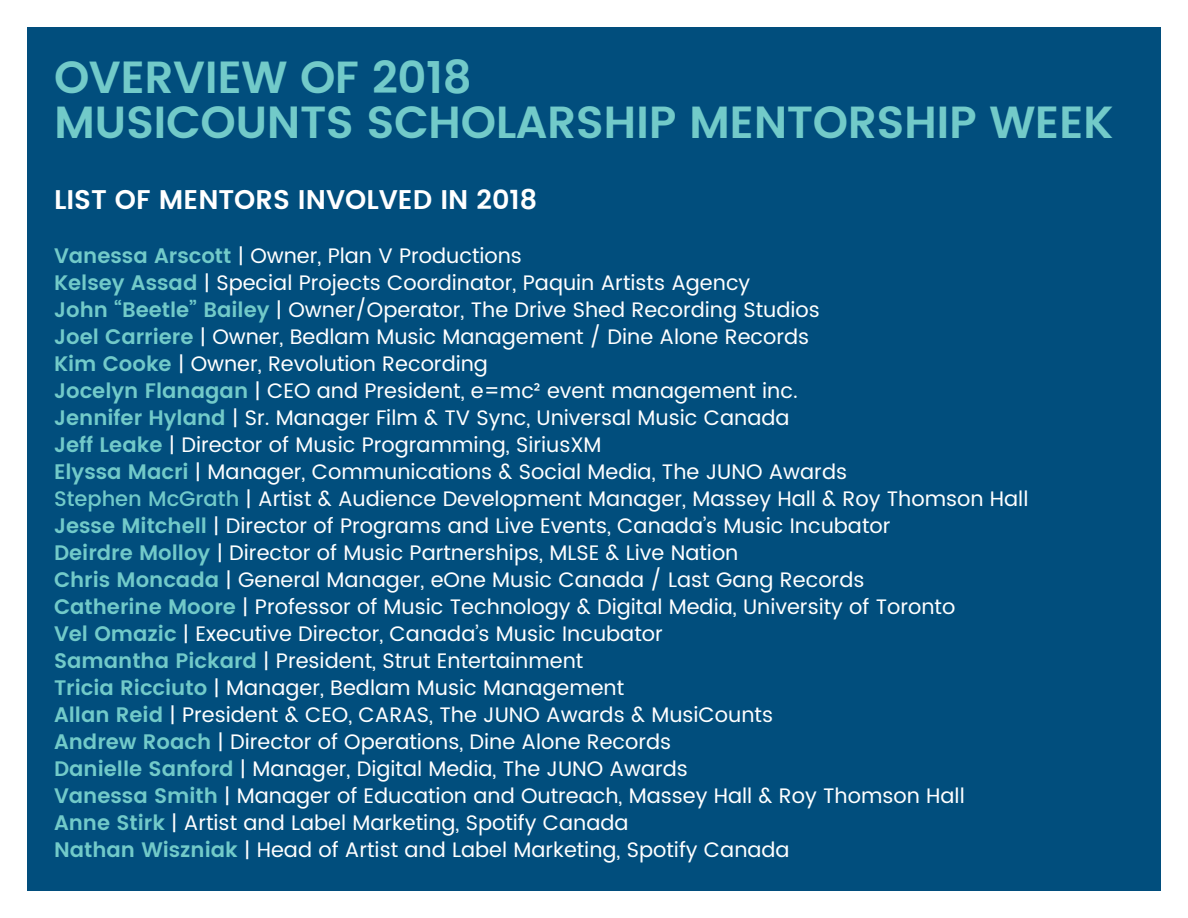
<style>
.page{position:relative;width:1188px;height:918px;background:#fff}
.page>*{position:absolute;margin:0;border:0;box-sizing:border-box;transform-origin:0 0}
.t1{font:600 45px "Poppins";letter-spacing:-.01em;color:#72cac9}
.t2{font:600 27px "Poppins";color:#fff}
.t3{font:21px "Poppins";color:#fff}
.s1{font-weight:600;color:#72cac9}
.s2{font-weight:500;color:#72cac9}
</style>
<div class="page">
<div style="left:27px;top:27px;width:1134px;height:864px;background:#014e7d"></div>
<p class="t1" style="left:54px;top:43px;width:419px">OVERVIEW OF 2018</p>
<p class="t1" style="left:54px;top:88px;width:1061px">MUSICOUNTS SCHOLARSHIP MENTORSHIP WEEK</p>
<p class="t2" style="left:54px;top:180px;width:485px">LIST OF MENTORS INVOLVED IN 2018</p>
<p class="t3" style="left:54px;top:241px;width:470px"><span class="s1">Vanessa Arscott</span> | Owner, Plan V Productions</p>
<p class="t3" style="left:54px;top:268px;width:698px"><span class="s1">Kelsey Assad</span> | Special Projects Coordinator, Paquin Artists Agency</p>
<p class="t3" style="left:54px;top:295px;width:767px"><span class="s1">John “Beetle” Bailey</span> | Owner/Operator, The Drive Shed Recording Studios</p>
<p class="t3" style="left:54px;top:322px;width:757px"><span class="s1">Joel Carriere</span> | Owner, Bedlam Music Management / Dine Alone Records</p>
<p class="t3" style="left:54px;top:349px;width:436px"><span class="s1">Kim Cooke</span> | Owner, Revolution Recording</p>
<p class="t3" style="left:54px;top:376px;width:745px"><span class="s1">Jocelyn Flanagan</span> | CEO and President, e=mc² event management inc.</p>
<p class="t3" style="left:54px;top:403px;width:737px"><span class="s1">Jennifer Hyland</span> | Sr. Manager Film &amp; TV Sync, Universal Music Canada</p>
<p class="t3" style="left:54px;top:430px;width:549px"><span class="s1">Jeff Leake</span> | Director of Music Programming, SiriusXM</p>
<p class="t3" style="left:54px;top:457px;width:795px"><span class="s1">Elyssa Macri</span> | Manager, Communications &amp; Social Media, The JUNO Awards</p>
<p class="t3" style="left:54px;top:484px;width:976px"><span class="s2">Stephen McGrath</span> | Artist &amp; Audience Development Manager, Massey Hall &amp; Roy Thomson Hall</p>
<p class="t3" style="left:54px;top:511px;width:838px"><span class="s1">Jesse Mitchell</span> | Director of Programs and Live Events, Canada’s Music Incubator</p>
<p class="t3" style="left:54px;top:538px;width:686px"><span class="s1">Deirdre Molloy</span> | Director of Music Partnerships, MLSE &amp; Live Nation</p>
<p class="t3" style="left:54px;top:565px;width:812px"><span class="s1">Chris Moncada</span> | General Manager, eOne Music Canada / Last Gang Records</p>
<p class="t3" style="left:54px;top:592px;width:903px"><span class="s1">Catherine Moore</span> | Professor of Music Technology &amp; Digital Media, University of Toronto</p>
<p class="t3" style="left:54px;top:619px;width:610px"><span class="s1">Vel Omazic</span> | Executive Director, Canada’s Music Incubator</p>
<p class="t3" style="left:54px;top:646px;width:531px"><span class="s1">Samantha Pickard</span> | President, Strut Entertainment</p>
<p class="t3" style="left:54px;top:673px;width:572px"><span class="s1">Tricia Ricciuto</span> | Manager, Bedlam Music Management</p>
<p class="t3" style="left:54px;top:700px;width:721px"><span class="s1">Allan Reid</span> | President &amp; CEO, CARAS, The JUNO Awards &amp; MusiCounts</p>
<p class="t3" style="left:54px;top:727px;width:619px"><span class="s1">Andrew Roach</span> | Director of Operations, Dine Alone Records</p>
<p class="t3" style="left:54px;top:754px;width:635px"><span class="s1">Danielle Sanford</span> | Manager, Digital Media, The JUNO Awards</p>
<p class="t3" style="left:54px;top:781px;width:912px"><span class="s1">Vanessa Smith</span> | Manager of Education and Outreach, Massey Hall &amp; Roy Thomson Hall</p>
<p class="t3" style="left:54px;top:808px;width:576px"><span class="s1">Anne Stirk</span> | Artist and Label Marketing, Spotify Canada</p>
<p class="t3" style="left:54px;top:835px;width:737px"><span class="s1">Nathan Wiszniak</span> | Head of Artist and Label Marketing, Spotify Canada</p>
</div>
